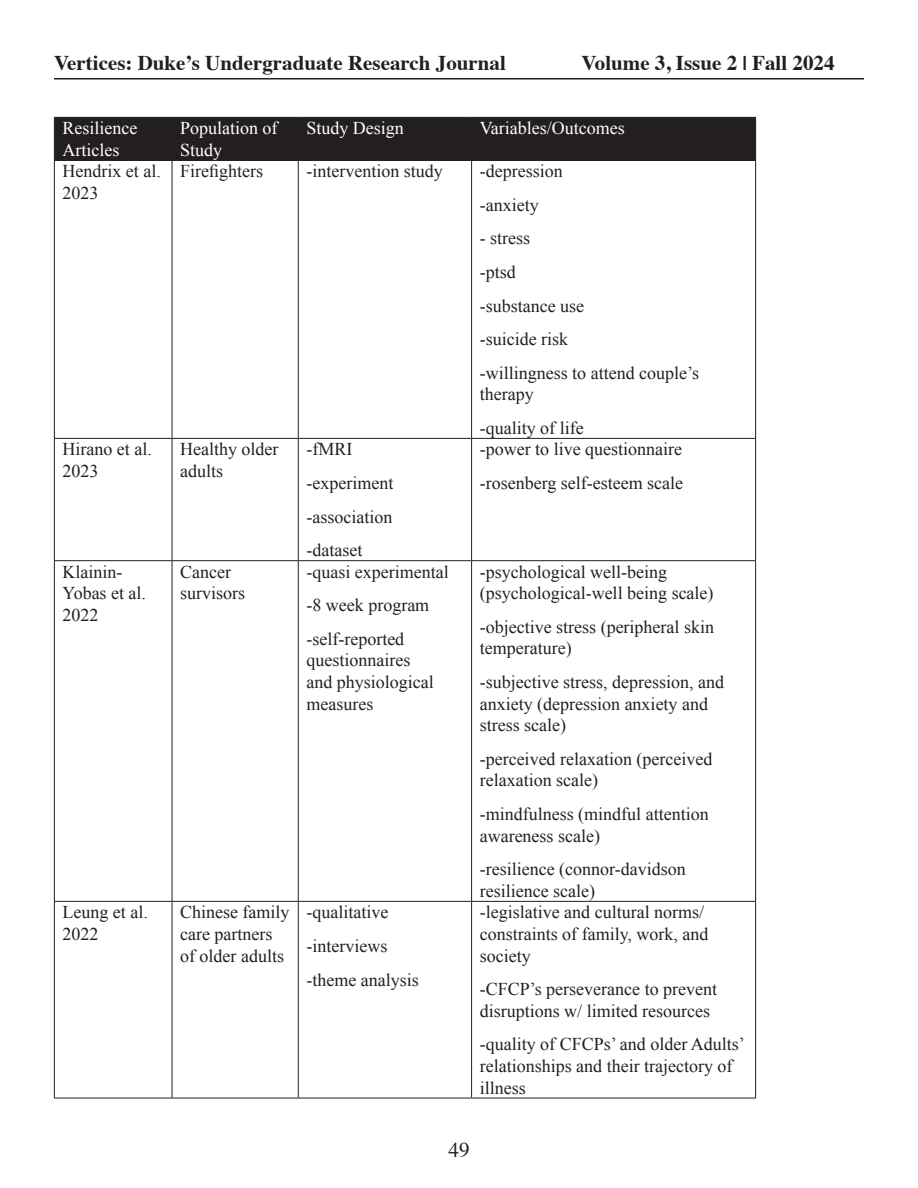
<style>
.page{position:relative;width:918px;height:1188px;background:#fff}
.page>*{position:absolute;margin:0;border:0;box-sizing:border-box;transform-origin:0 0}
.t1{font:700 21px "Times";color:#231f20}
.t2{font:21px "Times";color:#231f20}
.t3{font:18px/21.6px "Times New Roman";color:#231f20}
.t4{font:18px/21.6px "Times New Roman";color:#fff}
</style>
<div class="page">
<hr style="left:54px;top:438px;width:118px;height:1px;background:#231f20">
<hr style="left:172px;top:438px;width:126px;height:1px;background:#231f20">
<hr style="left:298px;top:438px;width:174px;height:1px;background:#231f20">
<hr style="left:472px;top:438px;width:284px;height:1px;background:#231f20">
<hr style="left:54px;top:560px;width:118px;height:1px;background:#231f20">
<hr style="left:172px;top:560px;width:126px;height:1px;background:#231f20">
<hr style="left:298px;top:560px;width:174px;height:1px;background:#231f20">
<hr style="left:472px;top:560px;width:284px;height:1px;background:#231f20">
<hr style="left:54px;top:901px;width:118px;height:1px;background:#231f20">
<hr style="left:172px;top:901px;width:126px;height:1px;background:#231f20">
<hr style="left:298px;top:901px;width:174px;height:1px;background:#231f20">
<hr style="left:472px;top:901px;width:284px;height:1px;background:#231f20">
<hr style="left:54px;top:1098px;width:118px;height:1px;background:#231f20">
<hr style="left:172px;top:1098px;width:126px;height:1px;background:#231f20">
<hr style="left:298px;top:1098px;width:174px;height:1px;background:#231f20">
<hr style="left:472px;top:1098px;width:284px;height:1px;background:#231f20">
<hr style="left:54px;top:161px;width:1px;height:277px;background:#231f20">
<hr style="left:54px;top:439px;width:1px;height:121px;background:#231f20">
<hr style="left:54px;top:561px;width:1px;height:340px;background:#231f20">
<hr style="left:54px;top:902px;width:1px;height:196px;background:#231f20">
<hr style="left:172px;top:161px;width:1px;height:277px;background:#231f20">
<hr style="left:298px;top:161px;width:1px;height:277px;background:#231f20">
<hr style="left:471px;top:161px;width:1px;height:277px;background:#231f20">
<hr style="left:755px;top:161px;width:1px;height:277px;background:#231f20">
<hr style="left:172px;top:439px;width:1px;height:121px;background:#231f20">
<hr style="left:298px;top:439px;width:1px;height:121px;background:#231f20">
<hr style="left:471px;top:439px;width:1px;height:121px;background:#231f20">
<hr style="left:755px;top:439px;width:1px;height:121px;background:#231f20">
<hr style="left:172px;top:561px;width:1px;height:340px;background:#231f20">
<hr style="left:298px;top:561px;width:1px;height:340px;background:#231f20">
<hr style="left:471px;top:561px;width:1px;height:340px;background:#231f20">
<hr style="left:755px;top:561px;width:1px;height:340px;background:#231f20">
<hr style="left:172px;top:902px;width:1px;height:196px;background:#231f20">
<hr style="left:298px;top:902px;width:1px;height:196px;background:#231f20">
<hr style="left:471px;top:902px;width:1px;height:196px;background:#231f20">
<hr style="left:755px;top:902px;width:1px;height:196px;background:#231f20">
<hr style="left:54px;top:78px;width:810px;height:2px;background:#231f20">
<div style="left:55px;top:118px;width:700px;height:42px;background:#231f20"></div>
<hr style="left:54px;top:117px;width:118px;height:1px;background:#231f20">
<hr style="left:172px;top:117px;width:126px;height:1px;background:#231f20">
<hr style="left:298px;top:117px;width:174px;height:1px;background:#231f20">
<hr style="left:472px;top:117px;width:284px;height:1px;background:#231f20">
<hr style="left:54px;top:160px;width:118px;height:1px;background:#231f20">
<hr style="left:172px;top:160px;width:126px;height:1px;background:#231f20">
<hr style="left:298px;top:160px;width:174px;height:1px;background:#231f20">
<hr style="left:472px;top:160px;width:284px;height:1px;background:#231f20">
<hr style="left:54px;top:118px;width:1px;height:42px;background:#231f20">
<hr style="left:172px;top:118px;width:1px;height:42px;background:#231f20">
<hr style="left:298px;top:118px;width:1px;height:42px;background:#231f20">
<hr style="left:471px;top:118px;width:1px;height:42px;background:#231f20">
<hr style="left:755px;top:118px;width:1px;height:42px;background:#231f20">
<p class="t1" style="left:54px;top:43px;width:453px">Vertices: Duke’s Undergraduate Research Journal</p>
<p class="t1" style="left:582px;top:43px;width:254px">Volume 3, Issue 2 | Fall 2024</p>
<p class="t4" style="left:62px;top:117px;width:76px">Resilience<br>Articles</p>
<p class="t4" style="left:180px;top:117px;width:99px">Population of<br>Study</p>
<p class="t4" style="left:306px;top:117px;width:99px">Study Design</p>
<p class="t4" style="left:480px;top:117px;width:146px">Variables/Outcomes</p>
<p class="t3" style="left:62px;top:160px;width:100px">Hendrix et al.<br>2023</p>
<p class="t3" style="left:180px;top:160px;width:84px">Firefighters</p>
<p class="t3" style="left:306px;top:160px;width:138px">-intervention study</p>
<p class="t3" style="left:480px;top:160px;width:84px">-depression</p>
<p class="t3" style="left:480px;top:194px;width:60px">-anxiety</p>
<p class="t3" style="left:480px;top:227px;width:52px">- stress</p>
<p class="t3" style="left:480px;top:261px;width:37px">-ptsd</p>
<p class="t3" style="left:480px;top:294px;width:106px">-substance use</p>
<p class="t3" style="left:480px;top:328px;width:90px">-suicide risk</p>
<p class="t3" style="left:480px;top:362px;width:221px">-willingness to attend couple’s therapy</p>
<p class="t3" style="left:480px;top:417px;width:105px">-quality of life</p>
<p class="t3" style="left:62px;top:438px;width:91px">Hirano et al.<br>2023</p>
<p class="t3" style="left:180px;top:438px;width:100px">Healthy older adults</p>
<p class="t3" style="left:306px;top:438px;width:47px">-fMRI</p>
<p class="t3" style="left:306px;top:472px;width:88px">-experiment</p>
<p class="t3" style="left:306px;top:505px;width:87px">-association</p>
<p class="t3" style="left:306px;top:539px;width:57px">-dataset</p>
<p class="t3" style="left:480px;top:438px;width:204px">-power to live questionnaire</p>
<p class="t3" style="left:480px;top:472px;width:205px">-rosenberg self-esteem scale</p>
<p class="t3" style="left:62px;top:561px;width:85px">Klainin-<br>Yobas et al.<br>2022</p>
<p class="t3" style="left:180px;top:561px;width:66px">Cancer survisors</p>
<p class="t3" style="left:306px;top:561px;width:144px">-quasi experimental</p>
<p class="t3" style="left:306px;top:594px;width:124px">-8 week program</p>
<p class="t3" style="left:306px;top:628px;width:129px">-self-reported questionnaires and physiological measures</p>
<p class="t3" style="left:62px;top:901px;width:87px">Leung et al.<br>2022</p>
<p class="t3" style="left:180px;top:901px;width:111px">Chinese family care partners of older adults</p>
<p class="t3" style="left:306px;top:901px;width:83px">-qualitative</p>
<p class="t3" style="left:306px;top:935px;width:82px">-interviews</p>
<p class="t3" style="left:306px;top:968px;width:114px">-theme analysis</p>
<p class="t3" style="left:480px;top:561px;width:235px">-psychological well-being (psychological-well being scale)</p>
<p class="t3" style="left:480px;top:616px;width:236px">-objective stress (peripheral skin temperature)</p>
<p class="t3" style="left:480px;top:671px;width:246px">-subjective stress, depression, and anxiety (depression anxiety and stress scale)</p>
<p class="t3" style="left:480px;top:748px;width:234px">-perceived relaxation (perceived relaxation scale)</p>
<p class="t3" style="left:480px;top:803px;width:230px">-mindfulness (mindful attention awareness scale)</p>
<p class="t3" style="left:480px;top:858px;width:208px">-resilience (connor-davidson resilience scale)</p>
<p class="t3" style="left:480px;top:901px;width:230px">-legislative and cultural norms/ constraints of family, work, and society</p>
<p class="t3" style="left:480px;top:978px;width:239px">-CFCP’s perseverance to prevent disruptions w/ limited resources</p>
<p class="t3" style="left:480px;top:1033px;width:267px">-quality of CFCPs’ and older Adults’ relationships and their trajectory of illness</p>
<p class="t2" style="left:448px;top:1130px;width:22px">49</p>
</div>
